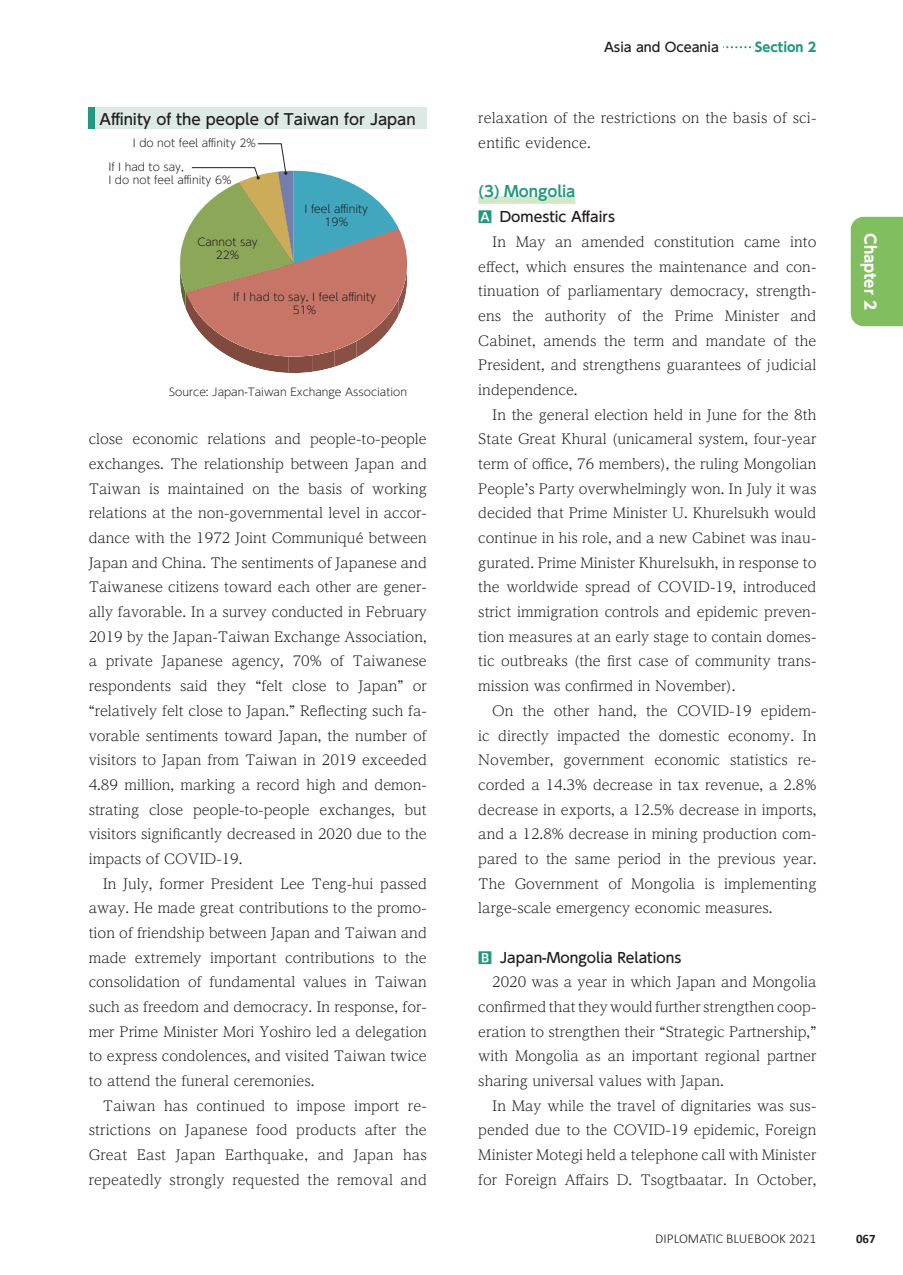
<style>
.page{position:relative;width:903px;height:1275px;background:#fff}
.page>*{position:absolute;margin:0;border:0;box-sizing:border-box;transform-origin:0 0}
.t1{font:500 15.05px "UD Shin Go Pr 6 N";color:#231f20}
.t2{font:700 15.05px "UD Shin Go Pr 6 N De";color:#20997e}
.t3{font:700 15.05px "UD Shin Go Pr 6 N";color:#fff}
.t4{font:300 14px/24.7px "UD Reimin Pr 6 N";color:#231f20;text-align:justify}
.t5{font:500 14px "UD Shin Go Pr 6 N";color:#231f20}
.t6{font:300 13.65px "Calibri";color:#231f20}
.t7{font:500 12.95px "UD Shin Go NT Pr 6 N";color:#231f20}
.t8{font:700 12.95px "UD Shin Go NT Pr 6 N";color:#20997e}
.t9{font:700 12.95px "Calibri";color:#231f20}
.t10{font:300 10.67px/13px "UD Shin Go Pr 6 N";color:#231f20;text-align:center}
.s1{font-family:"UD Shin Go Pr 6 N De";font-weight:700;color:#20997e}
</style>
<div class="page">
<div style="left:478px;top:196px;width:97px;height:8px;background:#d5e7ca"></div>
<div style="left:89px;top:107px;width:6px;height:22px;background:#20997e"></div>
<div style="left:95px;top:107px;width:332px;height:22px;background:#dce9e5"></div>
<svg style="left:180px;top:143px;width:228px;height:230px"></svg>
<svg style="left:723px;top:46px;width:31px;height:2px"></svg>
<div style="left:851px;top:217px;width:52px;height:109px;background:#81be5f"></div>
<p class="t1" style="left:99px;top:107px;width:318px">Affinity of the people of Taiwan for Japan</p>
<p class="t10" style="left:133px;top:136px;width:125px">I do not feel affinity 2％</p>
<p class="t10" style="left:108px;top:161px;width:125px;text-align:left">If I had to say,<br>I do not feel affinity 6％</p>
<p class="t10" style="left:304px;top:202px;width:65px">I feel affinity<br>19％</p>
<p class="t10" style="left:197px;top:235px;width:62px">Cannot say<br>22％</p>
<p class="t10" style="left:233px;top:290px;width:144px">If I had to say, I feel affinity<br>51％</p>
<p class="t10" style="left:169px;top:385px;width:239px">Source: Japan-Taiwan Exchange Association</p>
<p class="t4" style="left:89px;top:426px;width:340px">close economic relations and people-to-people exchanges. The relationship between Japan and Taiwan is maintained on the basis of working relations at the non-governmental level in accor&shy;dance with the 1972 Joint Communiqué between Japan and China. The sentiments of Japanese and Taiwanese citizens toward each other are gener&shy;ally favorable. In a survey conducted in February 2019 by the Japan-Taiwan Exchange Association, a private Japanese agency, 70% of Taiwanese respondents said they “felt close to Japan” or “relatively felt close to Japan.” Reflecting such fa&shy;vorable sentiments toward Japan, the number of visitors to Japan from Taiwan in 2019 exceeded 4.89 million, marking a record high and demon&shy;strating close people-to-people exchanges, but visitors significantly decreased in 2020 due to the impacts of COVID-19.</p>
<p class="t4" style="left:89px;top:870px;width:340px;text-indent:14px">In July, former President Lee Teng-hui passed away. He made great contributions to the promo&shy;tion of friendship between Japan and Taiwan and made extremely important contributions to the consolidation of fundamental values in Taiwan such as freedom and democracy. In response, for&shy;mer Prime Minister Mori Yoshiro led a delegation to express condolences, and visited Taiwan twice to attend the funeral ceremonies.</p>
<p class="t4" style="left:89px;top:1093px;width:340px;text-indent:14px">Taiwan has continued to impose import re&shy;strictions on Japanese food products after the Great East Japan Earthquake, and Japan has repeatedly strongly requested the removal and</p>
<p class="t7" style="left:604px;top:36px;width:116px">Asia and Oceania</p>
<p class="t8" style="left:755px;top:36px;width:63px">SECTION 2</p>
<p class="t4" style="left:478px;top:105px;width:340px">relaxation of the restrictions on the basis of sci&shy;entific evidence.</p>
<p class="t2" style="left:478px;top:180px;width:99px">(3) Mongolia</p>
<p class="t5" style="left:478px;top:205px;width:138px"><span class="s1">A</span> Domestic Affairs</p>
<p class="t4" style="left:478px;top:229px;width:340px;text-indent:14px">In May an amended constitution came into effect, which ensures the maintenance and con&shy;tinuation of parliamentary democracy, strength&shy;ens the authority of the Prime Minister and Cabinet, amends the term and mandate of the President, and strengthens guarantees of judicial independence.</p>
<p class="t4" style="left:478px;top:401px;width:340px;text-indent:14px">In the general election held in June for the 8th State Great Khural (unicameral system, four-year term of office, 76 members), the ruling Mongolian People’s Party overwhelmingly won. In July it was decided that Prime Minister U. Khurelsukh would continue in his role, and a new Cabinet was inau&shy;gurated. Prime Minister Khurelsukh, in response to the worldwide spread of COVID-19, introduced strict immigration controls and epidemic preven&shy;tion measures at an early stage to contain domes&shy;tic outbreaks (the first case of community trans&shy;mission was confirmed in November).</p>
<p class="t4" style="left:478px;top:698px;width:340px;text-indent:14px">On the other hand, the COVID-19 epidem&shy;ic directly impacted the domestic economy. In November, government economic statistics re&shy;corded a 14.3% decrease in tax revenue, a 2.8% decrease in exports, a 12.5% decrease in imports, and a 12.8% decrease in mining production com&shy;pared to the same period in the previous year.<br>The Government of Mongolia is implementing large-scale emergency economic measures.</p>
<p class="t5" style="left:478px;top:946px;width:205px"><span class="s1">B</span> Japan-Mongolia Relations</p>
<p class="t4" style="left:478px;top:969px;width:340px;text-indent:14px">2020 was a year in which Japan and Mongolia confirmed that they would further strengthen coop&shy;eration to strengthen their “Strategic Partnership,” with Mongolia as an important regional partner sharing universal values with Japan.</p>
<p class="t4" style="left:478px;top:1093px;width:340px;text-indent:14px">In May while the travel of dignitaries was sus&shy;pended due to the COVID-19 epidemic, Foreign Minister Motegi held a telephone call with Minister for Foreign Affairs D. Tsogtbaatar. In October,</p>
<p class="t3" style="left:882px;top:233px;width:78px;rotate:90deg">Chapter 2</p>
<p class="t6" style="left:655px;top:1230px;width:163px">DIPLOMATIC BLUEBOOK 2021</p>
<p class="t9" style="left:856px;top:1229px;width:21px">067</p>
</div>
